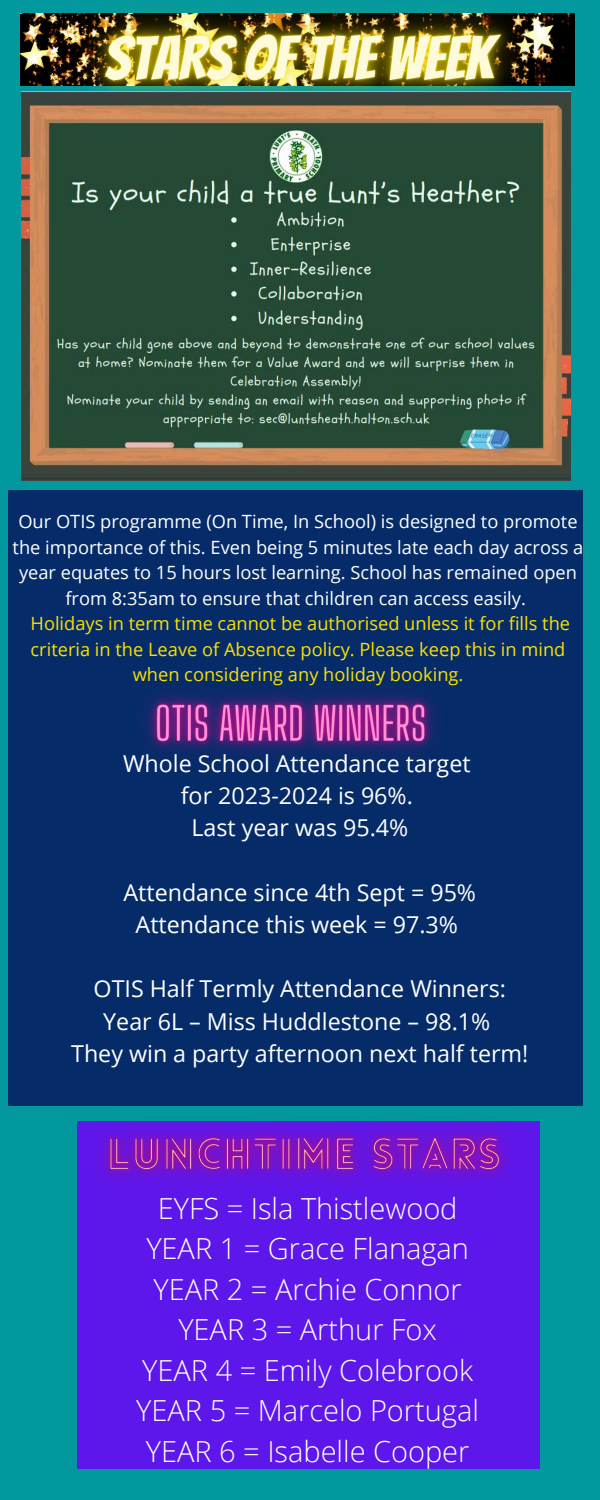
<style>
.page{position:relative;width:600px;height:1500px;background:#03989e}
.page>*{position:absolute;margin:0;border:0;box-sizing:border-box;transform-origin:0 0}
.t1{font:300 29px/40.5px "Open Sans";color:#fff;text-align:center}
.t2{font:23.3px/32.2px "Open Sans";color:#fff;text-align:center}
.t3{font:18.3px/25.5px "Open Sans";color:#fff;text-align:center}
.t4{font:18.3px/25.5px "Open Sans";color:#f9e105;text-align:center}
</style>
<div class="page">
<div style="left:9px;top:491px;width:574px;height:615px;background:#052c69"></div>
<img style="left:27px;top:13px;width:548px;height:78px">
<img style="left:145px;top:692px;width:291px;height:61px">
<div style="left:77px;top:1121px;width:463px;height:348px;background:#5e17eb"></div>
<img style="left:102px;top:1130px;width:404px;height:47px">
<img style="left:22px;top:91px;width:549px;height:390px">
<h4 class="t3" style="left:13px;top:508px;width:572px">Our OTIS programme (On Time, In School) is designed to promote the importance of this. Even being 5 minutes late each day across a year equates to 15 hours lost learning. School has remained open from 8:35am to ensure that children can access easily.</h4>
<h4 class="t4" style="left:31px;top:610px;width:541px">Holidays in term time cannot be authorised unless it for fills the criteria in the Leave of Absence policy. Please keep this in mind when considering any holiday booking.</h4>
<p class="t2" style="left:123px;top:747px;width:349px">Whole School Attendance target for 2023-2024 is 96%.<br>Last year was 95.4%</p>
<p class="t2" style="left:124px;top:876px;width:354px">Attendance since 4th Sept = 95%<br>Attendance this week = 97.3%</p>
<p class="t2" style="left:71px;top:972px;width:459px">OTIS Half Termly Attendance Winners:<br>Year 6L – Miss Huddlestone – 98.1%<br>They win a party afternoon next half term!</p>
<h4 class="t1" style="left:136px;top:1187px;width:344px">EYFS = Isla Thistlewood<br>YEAR 1 = Grace Flanagan<br>YEAR 2 = Archie Connor<br>YEAR 3 = Arthur Fox<br>YEAR 4 = Emily Colebrook<br>YEAR 5 = Marcelo Portugal<br>YEAR 6 = Isabelle Cooper</h4>
</div>
